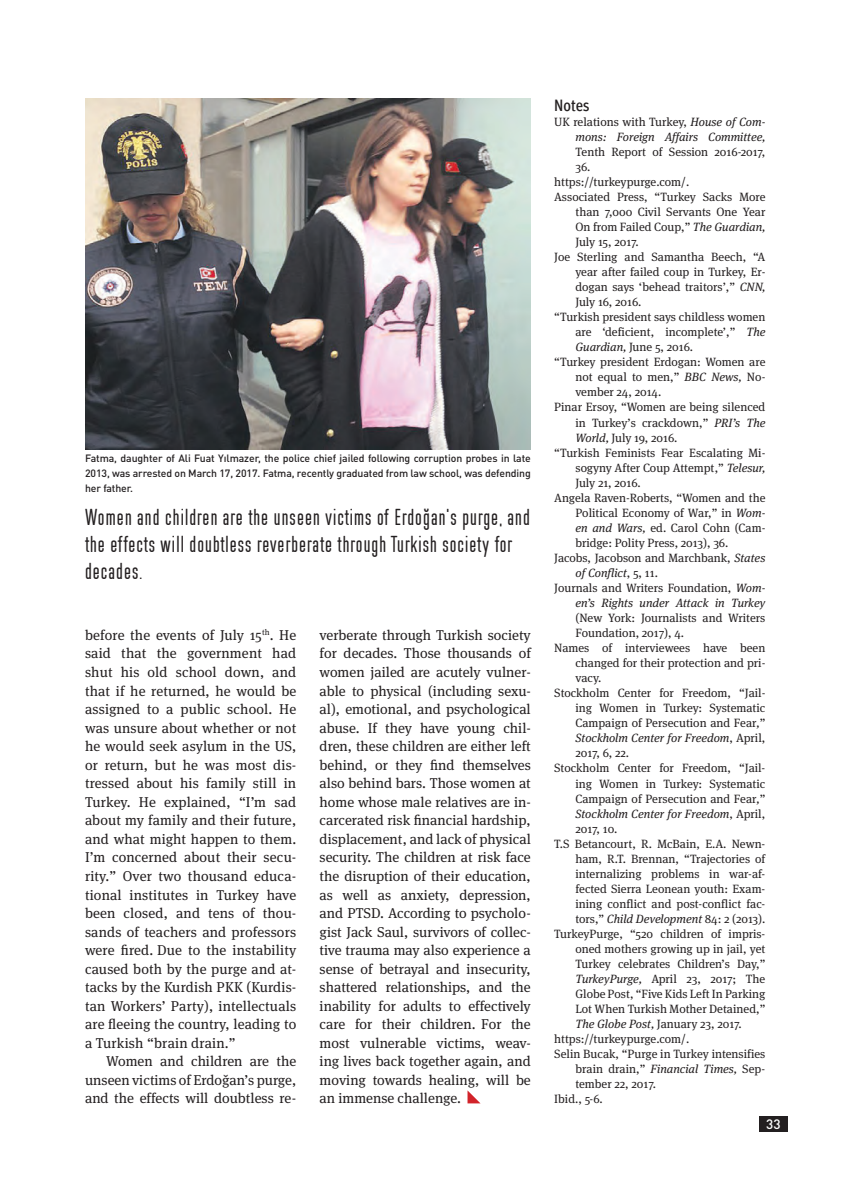
<style>
.page{position:relative;width:864px;height:1202px;background:#fff}
.page>*{position:absolute;margin:0;border:0;box-sizing:border-box;transform-origin:0 0}
.t1{font:500 22.5px/27px "Cst Berlin East Tf TR";letter-spacing:.05em;color:#231f20}
.t2{font:500 16.5px "Meta Cond Medium TR";letter-spacing:-.005em;color:#231f20}
.t3{font:14.25px/18.6px "Meta Serif";color:#231f20;text-align:justify}
.t4{font:500 13.5px "DIN Pro";color:#fff}
.t5{font:12px "Meta Serif";color:#231f20}
.t6{font:italic 12px/15px "Meta Serif";color:#231f20;text-align:right}
.t7{font:500 10.5px/15px "DIN Pro";letter-spacing:-.01em;color:#231f20;text-align:justify}
.s1{font-style:normal}
.s2{font-style:italic}
</style>
<div class="page">
<svg style="left:468px;top:1091px;width:12px;height:12px"></svg>
<img style="left:85px;top:99px;width:446px;height:350px">
<div style="left:759px;top:1115px;width:28px;height:16px;background:#231f20"></div>
<p class="t7" style="left:85px;top:450px;width:447px">Fatma, daughter of Ali Fuat Yılmazer, the police chief jailed following corruption probes in late 2013, was arrested on March 17, 2017. Fatma, recently graduated from law school, was defending her father.</p>
<h1 class="t1" style="left:85px;top:503px;width:446px">Women and children are the unseen victims of Erdoğan’s purge, and the effects will doubtless reverberate through Turkish society for decades.</h1>
<p class="t3" style="left:85px;top:625px;width:213px">before the events of July 15<sup>th</sup>. He said that the government had shut his old school down, and that if he returned, he would be assigned to a public school. He was unsure about whether or not he would seek asylum in the US, or return, but he was most dis&shy;tressed about his family still in Turkey. He explained, “I’m sad about my family and their future, and what might happen to them.<br>I’m concerned about their secu&shy;rity.” Over two thousand educa&shy;tional institutes in Turkey have been closed, and tens of thou&shy;sands of teachers and professors were fired. Due to the instability caused both by the purge and at&shy;tacks by the Kurdish PKK (Kurdis&shy;tan Workers’ Party), intellectuals are fleeing the country, leading to a Turkish “brain drain.”</p>
<p class="t3" style="left:85px;top:1052px;width:213px;text-indent:21px">Women and children are the unseen victims of Erdoğan’s purge, and the effects will doubtless re-</p>
<p class="t3" style="left:320px;top:625px;width:213px">verberate through Turkish society for decades. Those thousands of women jailed are acutely vulner&shy;able to physical (including sexu&shy;al), emotional, and psychological abuse. If they have young chil&shy;dren, these children are either left behind, or they find themselves also behind bars. Those women at home whose male relatives are in&shy;carcerated risk financial hardship, displacement, and lack of physical security. The children at risk face the disruption of their education, as well as anxiety, depression, and PTSD. According to psycholo&shy;gist Jack Saul, survivors of collec&shy;tive trauma may also experience a sense of betrayal and insecurity, shattered relationships, and the inability for adults to effectively care for their children. For the most vulnerable victims, weav&shy;ing lives back together again, and moving towards healing, will be an immense challenge.</p>
<h2 class="t2" style="left:554px;top:95px;width:37px">Notes</h2>
<p class="t6" style="left:554px;top:114px;width:213px"><span class="s1">UK relations with Turkey,</span> House of Com&shy;mons: Foreign Affairs Committee,</p>
<p class="t5" style="left:575px;top:145px;width:191px">Tenth Report of Session 2016-2017,</p>
<p class="t5" style="left:575px;top:160px;width:16px">36.</p>
<p class="t5" style="left:554px;top:175px;width:137px">https://turkeypurge.com/.</p>
<p class="t5" style="left:554px;top:190px;width:213px">Associated Press, “Turkey Sacks More</p>
<p class="t5" style="left:575px;top:205px;width:191px">than 7,000 Civil Servants One Year</p>
<p class="t5" style="left:575px;top:220px;width:191px">On from Failed Coup,” <span class="s2">The Guardian,</span></p>
<p class="t5" style="left:575px;top:235px;width:65px">July 15, 2017.</p>
<p class="t5" style="left:554px;top:250px;width:213px">Joe Sterling and Samantha Beech, “A</p>
<p class="t5" style="left:575px;top:265px;width:191px">year after failed coup in Turkey, Er-</p>
<p class="t5" style="left:575px;top:280px;width:191px">dogan says ‘behead traitors’,” <span class="s2">CNN,</span></p>
<p class="t5" style="left:575px;top:295px;width:67px">July 16, 2016.</p>
<p class="t5" style="left:554px;top:310px;width:213px">“Turkish president says childless women</p>
<p class="t5" style="left:575px;top:325px;width:191px">are ‘deficient, incomplete’,” <span class="s2">The</span></p>
<p class="t5" style="left:575px;top:340px;width:119px"><span class="s2">Guardian,</span> June 5, 2016.</p>
<p class="t5" style="left:554px;top:355px;width:213px">“Turkey president Erdogan: Women are</p>
<p class="t5" style="left:575px;top:370px;width:191px">not equal to men,” <span class="s2">BBC News,</span> No-</p>
<p class="t5" style="left:575px;top:385px;width:87px">vember 24, 2014.</p>
<p class="t5" style="left:554px;top:400px;width:213px">Pinar Ersoy, “Women are being silenced</p>
<p class="t5" style="left:575px;top:415px;width:191px">in Turkey’s crackdown,” <span class="s2">PRI’s The</span></p>
<p class="t5" style="left:575px;top:430px;width:103px"><span class="s2">World,</span> July 19, 2016.</p>
<p class="t5" style="left:554px;top:445px;width:213px">“Turkish Feminists Fear Escalating Mi-</p>
<p class="t5" style="left:575px;top:460px;width:191px">sogyny After Coup Attempt,” <span class="s2">Telesur,</span></p>
<p class="t5" style="left:575px;top:475px;width:67px">July 21, 2016.</p>
<p class="t5" style="left:554px;top:490px;width:213px">Angela Raven-Roberts, “Women and the</p>
<p class="t5" style="left:575px;top:505px;width:191px">Political Economy of War,” in <span class="s2">Wom-</span></p>
<p class="t5" style="left:575px;top:520px;width:191px"><span class="s2">en and Wars,</span> ed. Carol Cohn (Cam-</p>
<p class="t5" style="left:575px;top:536px;width:154px">bridge: Polity Press, 2013), 36.</p>
<p class="t5" style="left:554px;top:551px;width:213px">Jacobs, Jacobson and Marchbank, <span class="s2">States</span></p>
<p class="t6" style="left:575px;top:565px;width:84px">of Conflict<span class="s1">, 5, 11.</span></p>
<p class="t5" style="left:554px;top:581px;width:213px">Journals and Writers Foundation, <span class="s2">Wom-</span></p>
<p class="t6" style="left:575px;top:595px;width:191px">en’s Rights under Attack in Turkey</p>
<p class="t5" style="left:575px;top:611px;width:191px">(New York: Journalists and Writers</p>
<p class="t5" style="left:575px;top:626px;width:110px">Foundation, 2017), 4.</p>
<p class="t5" style="left:554px;top:641px;width:213px">Names of interviewees have been</p>
<p class="t5" style="left:575px;top:656px;width:191px">changed for their protection and pri-</p>
<p class="t5" style="left:575px;top:671px;width:27px">vacy.</p>
<p class="t5" style="left:554px;top:686px;width:213px">Stockholm Center for Freedom, “Jail-</p>
<p class="t5" style="left:575px;top:701px;width:191px">ing Women in Turkey: Systematic</p>
<p class="t5" style="left:575px;top:716px;width:191px">Campaign of Persecution and Fear<span class="s2">,</span>”</p>
<p class="t6" style="left:575px;top:730px;width:191px">Stockholm Center for Freedom<span class="s1">, April,</span></p>
<p class="t5" style="left:575px;top:746px;width:55px">2017, 6, 22.</p>
<p class="t5" style="left:554px;top:761px;width:213px">Stockholm Center for Freedom, “Jail-</p>
<p class="t5" style="left:575px;top:776px;width:191px">ing Women in Turkey: Systematic</p>
<p class="t5" style="left:575px;top:791px;width:191px">Campaign of Persecution and Fear<span class="s2">,</span>”</p>
<p class="t6" style="left:575px;top:805px;width:191px">Stockholm Center for Freedom<span class="s1">, April,</span></p>
<p class="t5" style="left:575px;top:821px;width:43px">2017, 10.</p>
<p class="t5" style="left:554px;top:836px;width:213px">T.S Betancourt, R. McBain, E.A. Newn-</p>
<p class="t5" style="left:575px;top:851px;width:191px">ham, R.T. Brennan, “Trajectories of</p>
<p class="t5" style="left:575px;top:866px;width:191px">internalizing problems in war-af-</p>
<p class="t5" style="left:575px;top:881px;width:191px">fected Sierra Leonean youth: Exam-</p>
<p class="t5" style="left:575px;top:896px;width:191px">ining conflict and post-conflict fac-</p>
<p class="t5" style="left:575px;top:911px;width:191px">tors,” <span class="s2">Child Development</span> 84: 2 (2013).</p>
<p class="t5" style="left:554px;top:926px;width:213px">TurkeyPurge, “520 children of impris-</p>
<p class="t5" style="left:575px;top:942px;width:191px">oned mothers growing up in jail, yet</p>
<p class="t5" style="left:575px;top:957px;width:191px">Turkey celebrates Children’s Day,”</p>
<p class="t5" style="left:575px;top:972px;width:191px"><span class="s2">TurkeyPurge,</span> April 23, 2017; The</p>
<p class="t5" style="left:575px;top:987px;width:191px">Globe Post, “Five Kids Left In Parking</p>
<p class="t5" style="left:575px;top:1002px;width:191px">Lot When Turkish Mother Detained,”</p>
<p class="t5" style="left:575px;top:1017px;width:168px"><span class="s2">The Globe Post,</span> January 23, 2017.</p>
<p class="t5" style="left:554px;top:1032px;width:137px">https://turkeypurge.com/.</p>
<p class="t5" style="left:554px;top:1047px;width:213px">Selin Bucak, “Purge in Turkey intensifies</p>
<p class="t5" style="left:575px;top:1062px;width:191px">brain drain,” <span class="s2">Financial Times,</span> Sep-</p>
<p class="t5" style="left:575px;top:1077px;width:82px">tember 22, 2017.</p>
<p class="t5" style="left:554px;top:1092px;width:50px">Ibid., 5-6.</p>
<p class="t4" style="left:766px;top:1114px;width:16px">33</p>
</div>
